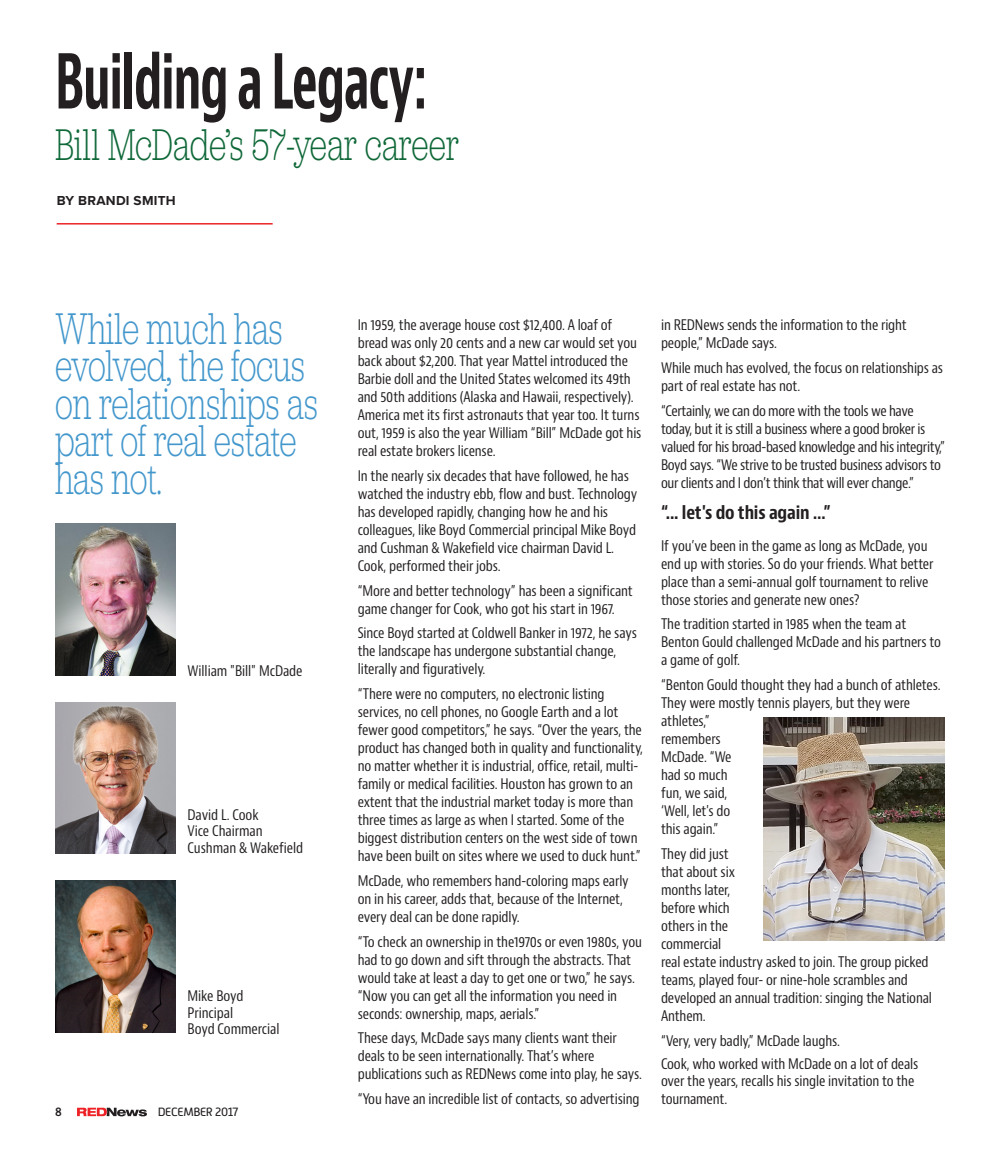
<style>
.page{position:relative;width:999px;height:1161px;background:#fff}
.page>*{position:absolute;margin:0;border:0;box-sizing:border-box;transform-origin:0 0}
.t1{font:700 condensed 73.5px "Bernino Sans";letter-spacing:-.02em;color:#231f20;scale:.71 1}
.Editorial_Section_He{font:300 46.2px/37.5px "Jubilat";letter-spacing:-.015em;color:#4397cc;scale:.71 1}
.t2{font:300 46.2px "Jubilat";color:#0f6838;scale:.71 1}
.Editorial_Section_He-2{font:700 condensed 18px "Bernino Sans";letter-spacing:-.01em;color:#231f20}
.Editorial_Section_He-3{font:condensed 14.25px/18px "Bernino Sans";letter-spacing:-.01em;color:#231f20}
.t3{font:700 13.5px "Proxima Nova";letter-spacing:.02em;color:#231f20}
.t4{font:12px "Alwyn New";letter-spacing:-.03em;color:#231f20}
.t5{font:500 12px "Alwyn New";color:#231f20}
</style>
<div class="page">
<svg style="left:77px;top:1108px;width:70px;height:8px"></svg>
<img style="left:55px;top:523px;width:120px;height:153px">
<img style="left:55px;top:703px;width:120px;height:150px">
<img style="left:55px;top:880px;width:120px;height:153px">
<img style="left:764px;top:718px;width:181px;height:223px">
<hr style="left:57px;top:223px;width:216px;height:2px;background:#ee2326">
<p class="t1" style="left:55px;top:37px;width:526px">Building a Legacy:</p>
<p class="t2" style="left:55px;top:116px;width:571px">Bill McDade’s 57-year career</p>
<p class="t3" style="left:57px;top:190px;width:121px">BY BRANDI SMITH</p>
<p class="Editorial_Section_He" style="left:55px;top:308px;width:372px">While much has evolved, the focus on relationships as part of real estate has not.</p>
<p class="Editorial_Section_He-3" style="left:188px;top:662px;width:117px">William "Bill" McDade</p>
<p class="Editorial_Section_He-3" style="left:188px;top:806px;width:73px">David L. Cook</p>
<p class="Editorial_Section_He-3" style="left:188px;top:822px;width:77px">Vice Chairman</p>
<p class="Editorial_Section_He-3" style="left:188px;top:839px;width:117px">Cushman &amp; Wakefield</p>
<p class="Editorial_Section_He-3" style="left:188px;top:987px;width:58px">Mike Boyd</p>
<p class="Editorial_Section_He-3" style="left:188px;top:1004px;width:47px">Principal</p>
<p class="Editorial_Section_He-3" style="left:188px;top:1020px;width:93px">Boyd Commercial</p>
<p class="t5" style="left:55px;top:1105px;width:8px">8</p>
<p class="t4" style="left:158px;top:1105px;width:82px">DECEMBER 2017</p>
<p class="Editorial_Section_He-3" style="left:358px;top:316px;width:285px">In 1959, the average house cost $12,400. A loaf of bread was only 20 cents and a new car would set you back about $2,200. That year Mattel introduced the Barbie doll and the United States welcomed its 49th and 50th additions (Alaska and Hawaii, respectively).<br>America met its first astronauts that year too. It turns out, 1959 is also the year William “Bill” McDade got his real estate brokers license.</p>
<p class="Editorial_Section_He-3" style="left:358px;top:467px;width:281px">In the nearly six decades that have followed, he has watched the industry ebb, flow and bust. Technology has developed rapidly, changing how he and his colleagues, like Boyd Commercial principal Mike Boyd and Cushman &amp; Wakefield vice chairman David L.<br>Cook, performed their jobs.</p>
<p class="Editorial_Section_He-3" style="left:358px;top:582px;width:277px">“More and better technology” has been a significant game changer for Cook, who got his start in 1967.</p>
<p class="Editorial_Section_He-3" style="left:358px;top:625px;width:281px">Since Boyd started at Coldwell Banker in 1972, he says the landscape has undergone substantial change, literally and figuratively.</p>
<p class="Editorial_Section_He-3" style="left:358px;top:685px;width:287px">“There were no computers, no electronic listing services, no cell phones, no Google Earth and a lot fewer good competitors,” he says. “Over the years, the product has changed both in quality and functionality, no matter whether it is industrial, office, retail, multi&shy;family or medical facilities. Houston has grown to an extent that the industrial market today is more than three times as large as when I started. Some of the biggest distribution centers on the west side of town have been built on sites where we used to duck hunt.”</p>
<p class="Editorial_Section_He-3" style="left:358px;top:872px;width:273px">McDade, who remembers hand-coloring maps early on in his career, adds that, because of the Internet, every deal can be done rapidly.</p>
<p class="Editorial_Section_He-3" style="left:358px;top:933px;width:286px">“To check an ownership in the1970s or even 1980s, you had to go down and sift through the abstracts. That would take at least a day to get one or two,” he says. “Now you can get all the information you need in seconds: ownership, maps, aerials.”</p>
<p class="Editorial_Section_He-3" style="left:358px;top:1030px;width:286px">These days, McDade says many clients want their deals to be seen internationally. That’s where publications such as REDNews come into play, he says.</p>
<p class="Editorial_Section_He-3" style="left:358px;top:1090px;width:283px">“You have an incredible list of contacts, so advertising</p>
<p class="Editorial_Section_He-3" style="left:661px;top:316px;width:247px">in REDNews sends the information to the right people,” McDade says.</p>
<p class="Editorial_Section_He-3" style="left:661px;top:359px;width:284px">While much has evolved, the focus on relationships as part of real estate has not.</p>
<p class="Editorial_Section_He-3" style="left:661px;top:402px;width:286px">“Certainly, we can do more with the tools we have today, but it is still a business where a good broker is valued for his broad-based knowledge and his integrity,” Boyd says. “We strive to be trusted business advisors to our clients and I don’t think that will ever change.”</p>
<p class="Editorial_Section_He-2" style="left:661px;top:502px;width:172px">“... let's do this again …”</p>
<p class="Editorial_Section_He-3" style="left:661px;top:537px;width:274px">If you’ve been in the game as long as McDade, you end up with stories. So do your friends. What better place than a semi-annual golf tournament to relive those stories and generate new ones?</p>
<p class="Editorial_Section_He-3" style="left:661px;top:616px;width:281px">The tradition started in 1985 when the team at<br>Benton Gould challenged McDade and his partners to a game of golf.</p>
<p class="Editorial_Section_He-3" style="left:661px;top:676px;width:281px">“Benton Gould thought they had a bunch of athletes.<br>They were mostly tennis players, but they were athletes,”<br>remembers<br>McDade. “We<br>had so much<br>fun, we said,<br>‘Well, let's do<br>this again.”</p>
<p class="Editorial_Section_He-3" style="left:661px;top:845px;width:272px">They did just<br>that about six<br>months later,<br>before which<br>others in the<br>commercial<br>real estate industry asked to join. The group picked teams, played four- or nine-hole scrambles and developed an annual tradition: singing the National<br>Anthem.</p>
<p class="Editorial_Section_He-3" style="left:661px;top:1032px;width:180px">“Very, very badly,” McDade laughs.</p>
<p class="Editorial_Section_He-3" style="left:661px;top:1056px;width:259px;line-height:17.4px">Cook, who worked with McDade on a lot of deals over the years, recalls his single invitation to the tournament.</p>
</div>
